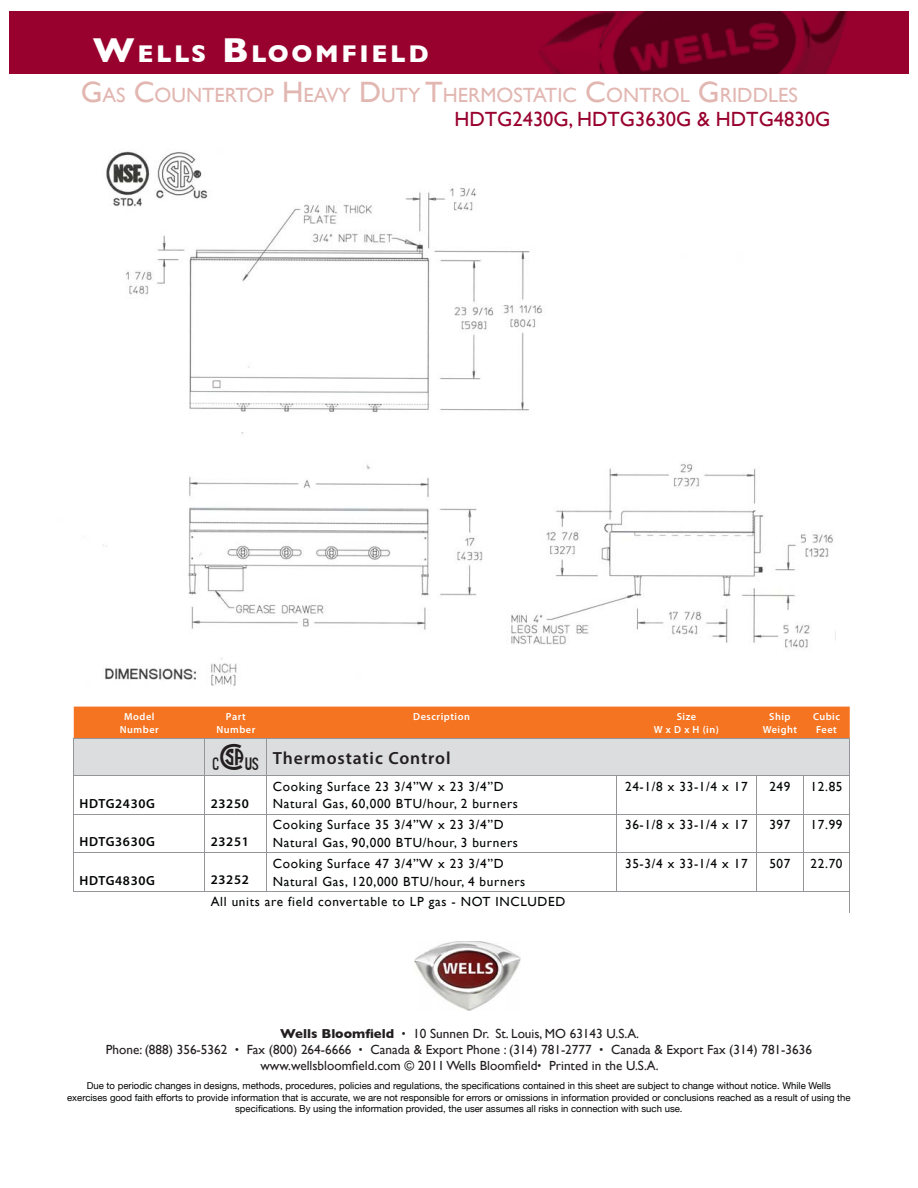
<style>
.page{position:relative;width:918px;height:1188px;background:#fff}
.page>*{position:absolute;margin:0;border:0;box-sizing:border-box;transform-origin:0 0}
.t1{font:700 24.75px "Gill Sans";letter-spacing:.105em;color:#fff}
.t2{font:20.55px/24.8px "Gill Sans";color:#e2b7b2}
.t3{font:600 17.7px "Myriad Pro";letter-spacing:.05em;color:#231f20}
.t4{font:13.2px/17.7px "Gill Sans";letter-spacing:.05em;color:#030505}
.t5{font:13.2px/15.9px "Gill Sans";color:#231f20;text-align:center}
.t6{font:600 13.2px "Myriad Pro";letter-spacing:.05em;color:#030505}
.t7{font:600 10.35px/12.3px "Myriad Pro";letter-spacing:.05em;color:#fff;text-align:center}
.t8{font:9.6px/11.7px "Helvetica Neue";color:#010202;text-align:center}
.s1{font-size:35.25px}
.s2{font-size:29.4px}
.s3{color:#98002e}
.s4{font-family:"Agency";font-weight:400;font-size:35.25px}
.s5{font-weight:700}
</style>
<div class="page">
<svg style="left:74px;top:707px;width:776px;height:69px;background:#e5ab86"></svg>
<hr style="left:616px;top:776px;width:1px;height:38px;background:#939598">
<hr style="left:756px;top:776px;width:1px;height:38px;background:#939598">
<hr style="left:616px;top:814px;width:140px;height:1px;background:#939598">
<hr style="left:616px;top:814px;width:1px;height:39px;background:#939598">
<hr style="left:756px;top:814px;width:1px;height:39px;background:#939598">
<hr style="left:616px;top:853px;width:140px;height:1px;background:#939598">
<hr style="left:616px;top:853px;width:1px;height:38px;background:#939598">
<hr style="left:756px;top:853px;width:1px;height:38px;background:#939598">
<hr style="left:74px;top:776px;width:1px;height:38px;background:#939598">
<hr style="left:205px;top:776px;width:1px;height:38px;background:#939598">
<hr style="left:267px;top:776px;width:1px;height:38px;background:#939598">
<hr style="left:803px;top:776px;width:1px;height:38px;background:#939598">
<hr style="left:850px;top:776px;width:1px;height:38px;background:#939598">
<hr style="left:74px;top:814px;width:131px;height:1px;background:#939598">
<hr style="left:74px;top:814px;width:1px;height:39px;background:#939598">
<hr style="left:205px;top:814px;width:62px;height:1px;background:#939598">
<hr style="left:205px;top:814px;width:1px;height:39px;background:#939598">
<hr style="left:267px;top:814px;width:349px;height:1px;background:#939598">
<hr style="left:267px;top:814px;width:1px;height:39px;background:#939598">
<hr style="left:756px;top:814px;width:94px;height:1px;background:#939598">
<hr style="left:803px;top:814px;width:1px;height:39px;background:#939598">
<hr style="left:850px;top:814px;width:1px;height:39px;background:#939598">
<hr style="left:74px;top:853px;width:131px;height:1px;background:#939598">
<hr style="left:74px;top:853px;width:1px;height:38px;background:#939598">
<hr style="left:205px;top:853px;width:62px;height:1px;background:#939598">
<hr style="left:205px;top:853px;width:1px;height:38px;background:#939598">
<hr style="left:267px;top:853px;width:349px;height:1px;background:#939598">
<hr style="left:267px;top:853px;width:1px;height:38px;background:#939598">
<hr style="left:756px;top:853px;width:94px;height:1px;background:#939598">
<hr style="left:803px;top:853px;width:1px;height:38px;background:#939598">
<hr style="left:850px;top:853px;width:1px;height:38px;background:#939598">
<hr style="left:74px;top:891px;width:542px;height:1px;background:#939598">
<hr style="left:756px;top:891px;width:94px;height:1px;background:#939598">
<hr style="left:616px;top:776px;width:140px;height:1px;background:#939598">
<hr style="left:74px;top:738px;width:131px;height:1px;background:#939598">
<hr style="left:74px;top:739px;width:1px;height:37px;background:#939598">
<hr style="left:205px;top:738px;width:62px;height:1px;background:#939598">
<hr style="left:205px;top:739px;width:1px;height:37px;background:#939598">
<hr style="left:267px;top:738px;width:349px;height:1px;background:#939598">
<hr style="left:267px;top:739px;width:1px;height:37px;background:#939598">
<hr style="left:616px;top:738px;width:234px;height:1px;background:#939598">
<hr style="left:850px;top:739px;width:1px;height:37px;background:#939598">
<hr style="left:74px;top:776px;width:542px;height:1px;background:#939598">
<hr style="left:756px;top:776px;width:94px;height:1px;background:#939598">
<hr style="left:616px;top:891px;width:140px;height:1px;background:#939598">
<div style="left:9px;top:12px;width:900px;height:62px;background:#98002e"></div>
<img style="left:539px;top:12px;width:308px;height:62px">
<img style="left:414px;top:941px;width:106px;height:70px">
<img style="left:103px;top:151px;width:733px;height:535px">
<h1 class="t1" style="left:93px;top:39px;width:337px"><span class="s1">W</span>ELLS <span class="s1">B</span>LOOMFIELD</h1>
<h2 class="t2" style="left:454px;top:82px;width:377px;text-indent:-374px"><span class="s2">G</span>AS <span class="s2">C</span>OUNTERTOP <span class="s2">H</span>EAVY <span class="s2">D</span>UTY <span class="s2">T</span>HERMOSTATIC <span class="s2">C</span>ONTROL <span class="s2">G</span>RIDDLES<br><span class="s3">HDTG2430G, HDTG3630G &amp; HDTG4830G</span></h2>
<p class="t7" style="left:120px;top:712px;width:41px">Model<br>Number</p>
<p class="t7" style="left:216px;top:712px;width:41px">Part<br>Number</p>
<p class="t7" style="left:413px;top:712px;width:58px">Description</p>
<p class="t7" style="left:654px;top:712px;width:67px">Size<br>W x D x H (in)</p>
<p class="t7" style="left:763px;top:712px;width:36px">Ship<br>Weight</p>
<p class="t7" style="left:813px;top:712px;width:29px">Cubic<br>Feet</p>
<h3 class="t3" style="left:213px;top:751px;width:239px"><span class="s4">o</span> Thermostatic Control</h3>
<h3 class="t6" style="left:80px;top:798px;width:77px">HDTG2430G</h3>
<h3 class="t6" style="left:211px;top:798px;width:40px">23250</h3>
<h3 class="t4" style="left:273px;top:777px;width:247px">Cooking Surface 23 3/4”W x 23 3/4”D<br>Natural Gas, 60,000 BTU/hour, 2 burners</h3>
<h3 class="t4" style="left:625px;top:777px;width:124px">24-1/8 x 33-1/4 x 17</h3>
<h3 class="t4" style="left:769px;top:777px;width:23px">249</h3>
<h3 class="t4" style="left:811px;top:777px;width:34px">12.85</h3>
<h3 class="t6" style="left:80px;top:836px;width:77px">HDTG3630G</h3>
<h3 class="t6" style="left:211px;top:836px;width:40px">23251</h3>
<h3 class="t4" style="left:273px;top:816px;width:247px">Cooking Surface 35 3/4”W x 23 3/4”D<br>Natural Gas, 90,000 BTU/hour, 3 burners</h3>
<h3 class="t4" style="left:625px;top:816px;width:124px">36-1/8 x 33-1/4 x 17</h3>
<h3 class="t4" style="left:769px;top:816px;width:23px">397</h3>
<h3 class="t4" style="left:811px;top:816px;width:34px">17.99</h3>
<h3 class="t4" style="left:273px;top:855px;width:254px">Cooking Surface 47 3/4”W x 23 3/4”D<br>Natural Gas, 120,000 BTU/hour, 4 burners</h3>
<h3 class="t4" style="left:625px;top:855px;width:124px">35-3/4 x 33-1/4 x 17</h3>
<h3 class="t4" style="left:769px;top:855px;width:23px">507</h3>
<h3 class="t4" style="left:811px;top:855px;width:34px">22.70</h3>
<h3 class="t4" style="left:211px;top:893px;width:356px">All units are field convertable to LP gas - NOT INCLUDED</h3>
<h3 class="t6" style="left:80px;top:875px;width:77px">HDTG4830G</h3>
<h3 class="t6" style="left:211px;top:874px;width:40px">23252</h3>
<p class="t5" style="left:106px;top:1026px;width:708px"><span class="s5">Wells Bloomfield ·</span> 10 Sunnen Dr. St. Louis, MO 63143 U.S.A.<br>Phone: (888) 356-5362 <span class="s5">·</span> Fax (800) 264-6666 <span class="s5">·</span> Canada &amp; Export Phone : (314) 781-2777 <span class="s5">·</span> Canada &amp; Export Fax (314) 781-3636 www.wellsbloomfield.com © 2011 Wells Bloomfield<span class="s5">·</span> Printed in the U.S.A.</p>
<p class="t8" style="left:67px;top:1079px;width:785px">Due to periodic changes in designs, methods, procedures, policies and regulations, the specifications contained in this sheet are subject to change without notice. While Wells exercises good faith efforts to provide information that is accurate, we are not responsible for errors or omissions in information provided or conclusions reached as a result of using the specifications. By using the information provided, the user assumes all risks in connection with such use.</p>
</div>
